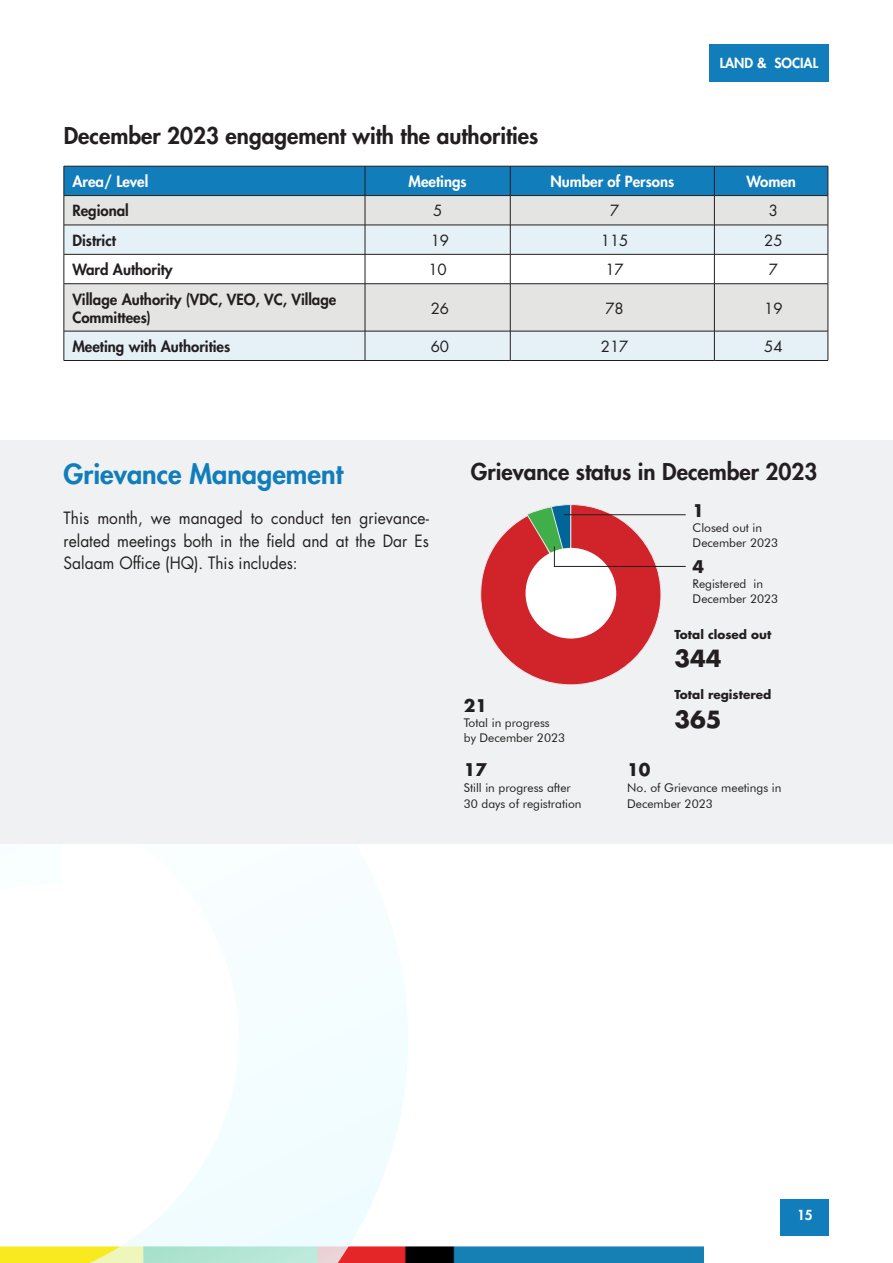
<style>
.page{position:relative;width:893px;height:1263px;background:#fff}
.page>*{position:absolute;margin:0;border:0;box-sizing:border-box;transform-origin:0 0}
.t1{font:800 27px "Futura Std";color:#117dba}
.t2{font:700 22.95px "Futura Std";color:#231f20}
.t3{font:800 22.5px "Futura Std";color:#231f20}
.t4{font:700 16.95px "Futura Std";color:#231f20}
.t5{font:16.5px/22.5px "Futura Std";color:#231f20;text-align:justify;scale:.94 1}
.t6{font:800 15px/18px "Futura Std";color:#231f20}
.t7{font:800 15px "Futura Std";color:#fff}
.t8{font:15px "Futura Std";color:#231f20}
.t9{font:800 13.5px "Futura Std";color:#fff}
.t10{font:12px/15px "Futura BT";color:#231f20}
.t11{font:700 12px "Futura Std";color:#231f20}
</style>
<div class="page">
<img style="left:410px;top:1246px;width:294px;height:17px">
<div style="left:780px;top:1199px;width:49px;height:36px;background:#117dba"></div>
<div style="left:709px;top:45px;width:120px;height:37px;background:#117dba"></div>
<svg style="left:0;top:964px;width:410px;height:299px"></svg>
<div style="left:0;top:440px;width:893px;height:404px;background:#f0f1f2"></div>
<svg style="left:65px;top:255px;width:763px;height:105px"></svg>
<svg style="left:64px;top:166px;width:765px;height:88px;background:#99bfd4"></svg>
<hr style="left:64px;top:254px;width:301px;height:1px;background:#231f20">
<hr style="left:64px;top:254px;width:1px;height:30px;background:#231f20">
<hr style="left:365px;top:254px;width:145px;height:1px;background:#231f20">
<hr style="left:365px;top:254px;width:1px;height:30px;background:#231f20">
<hr style="left:510px;top:254px;width:204px;height:1px;background:#231f20">
<hr style="left:510px;top:254px;width:1px;height:30px;background:#231f20">
<hr style="left:714px;top:254px;width:114px;height:1px;background:#231f20">
<hr style="left:714px;top:254px;width:1px;height:30px;background:#231f20">
<hr style="left:828px;top:254px;width:1px;height:30px;background:#231f20">
<hr style="left:64px;top:283px;width:301px;height:1px;background:#231f20">
<hr style="left:64px;top:284px;width:1px;height:47px;background:#231f20">
<hr style="left:365px;top:283px;width:145px;height:1px;background:#231f20">
<hr style="left:365px;top:284px;width:1px;height:47px;background:#231f20">
<hr style="left:510px;top:283px;width:204px;height:1px;background:#231f20">
<hr style="left:510px;top:284px;width:1px;height:47px;background:#231f20">
<hr style="left:714px;top:283px;width:114px;height:1px;background:#231f20">
<hr style="left:714px;top:284px;width:1px;height:47px;background:#231f20">
<hr style="left:828px;top:284px;width:1px;height:47px;background:#231f20">
<hr style="left:64px;top:331px;width:301px;height:1px;background:#231f20">
<svg style="left:64px;top:331px;width:1px;height:29px"></svg>
<hr style="left:365px;top:331px;width:145px;height:1px;background:#231f20">
<svg style="left:365px;top:331px;width:1px;height:29px"></svg>
<hr style="left:510px;top:331px;width:204px;height:1px;background:#231f20">
<svg style="left:510px;top:331px;width:1px;height:29px"></svg>
<hr style="left:714px;top:331px;width:114px;height:1px;background:#231f20">
<svg style="left:714px;top:331px;width:1px;height:29px"></svg>
<svg style="left:828px;top:331px;width:1px;height:29px"></svg>
<hr style="left:64px;top:360px;width:301px;height:1px;background:#231f20">
<hr style="left:365px;top:360px;width:145px;height:1px;background:#231f20">
<hr style="left:510px;top:360px;width:204px;height:1px;background:#231f20">
<hr style="left:714px;top:360px;width:114px;height:1px;background:#231f20">
<svg style="left:480px;top:504px;width:206px;height:181px"></svg>
<h3 class="t3" style="left:64px;top:121px;width:476px">December 2023 engagement with the authorities</h3>
<p class="t9" style="left:720px;top:55px;width:100px">LAND &amp; SOCIAL</p>
<p class="t7" style="left:72px;top:172px;width:78px">Area/ Level</p>
<p class="t7" style="left:409px;top:172px;width:60px">Meetings</p>
<p class="t7" style="left:550px;top:172px;width:125px">Number of Persons</p>
<p class="t7" style="left:746px;top:172px;width:51px">Women</p>
<p class="t6" style="left:72px;top:202px;width:58px">Regional</p>
<p class="t8" style="left:433px;top:201px;width:11px">5</p>
<p class="t8" style="left:610px;top:201px;width:11px">7</p>
<p class="t8" style="left:769px;top:201px;width:11px">3</p>
<p class="t6" style="left:72px;top:231px;width:45px">District</p>
<p class="t8" style="left:431px;top:231px;width:20px">19</p>
<p class="t8" style="left:601px;top:231px;width:29px">115</p>
<p class="t8" style="left:764px;top:231px;width:20px">25</p>
<p class="t6" style="left:72px;top:261px;width:102px">Ward Authority</p>
<p class="t8" style="left:428px;top:260px;width:20px">10</p>
<p class="t8" style="left:605px;top:260px;width:20px">17</p>
<p class="t8" style="left:769px;top:260px;width:11px">7</p>
<p class="t6" style="left:72px;top:290px;width:266px">Village Authority (VDC, VEO, VC, Village<br>Committees)</p>
<p class="t8" style="left:431px;top:298px;width:20px">26</p>
<p class="t8" style="left:605px;top:298px;width:20px">78</p>
<p class="t8" style="left:764px;top:298px;width:20px">19</p>
<p class="t6" style="left:72px;top:337px;width:159px">Meeting with Authorities</p>
<p class="t8" style="left:431px;top:337px;width:20px">60</p>
<p class="t8" style="left:601px;top:337px;width:29px">217</p>
<p class="t8" style="left:764px;top:337px;width:20px">54</p>
<h1 class="t1" style="left:64px;top:457px;width:281px">Grievance Management</h1>
<h3 class="t5" style="left:64px;top:507px;width:390px">This month, we managed to conduct ten grievance&shy;related meetings both in the field and at the Dar Es Salaam Office (HQ). This includes:</h3>
<h3 class="t3" style="left:471px;top:458px;width:348px">Grievance status in December 2023</h3>
<h3 class="t4" style="left:693px;top:499px;width:13px">1</h3>
<p class="t10" style="left:693px;top:520px;width:87px">Closed out in<br>December 2023</p>
<h3 class="t4" style="left:693px;top:555px;width:13px">4</h3>
<p class="t10" style="left:693px;top:576px;width:87px">Registered in<br>December 2023</p>
<h3 class="t4" style="left:464px;top:694px;width:25px">21</h3>
<p class="t10" style="left:464px;top:715px;width:103px">Total in progress<br>by December 2023</p>
<h3 class="t4" style="left:464px;top:759px;width:25px">17</h3>
<p class="t10" style="left:464px;top:780px;width:119px;line-height:16px">Still in progress after<br>30 days of registration</p>
<p class="t11" style="left:674px;top:626px;width:99px">Total closed out</p>
<h2 class="t2" style="left:674px;top:643px;width:49px">344</h2>
<p class="t11" style="left:674px;top:687px;width:98px">Total registered</p>
<h2 class="t2" style="left:674px;top:704px;width:49px">365</h2>
<h3 class="t4" style="left:627px;top:759px;width:25px">10</h3>
<p class="t10" style="left:627px;top:780px;width:156px;line-height:16px">No. of Grievance meetings in<br>December 2023</p>
<p class="t9" style="left:797px;top:1206px;width:17px">15</p>
</div>
